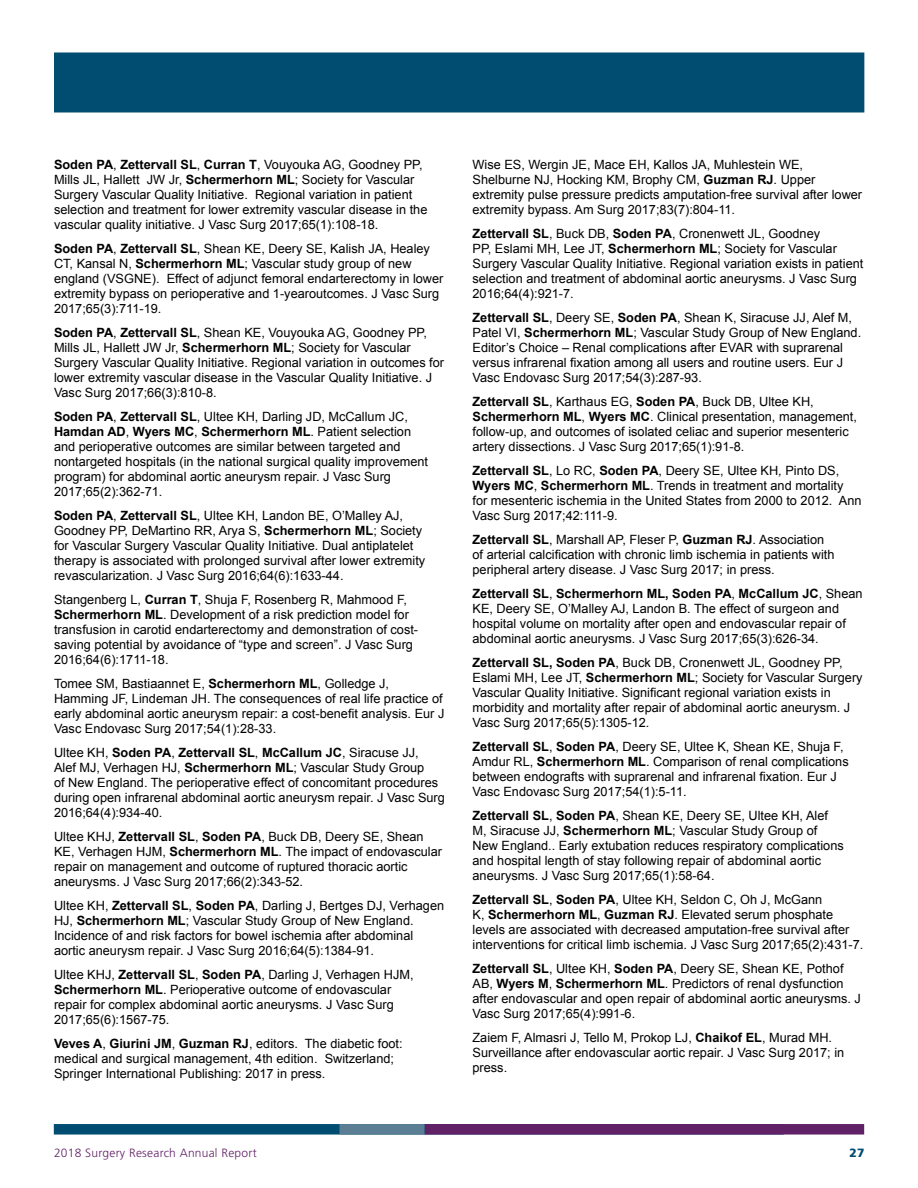
<style>
.page{position:relative;width:918px;height:1188px;background:#fff}
.page>*{position:absolute;margin:0;border:0;box-sizing:border-box;transform-origin:0 0}
.t1{font:12.75px/15px "Arial";color:#000}
.t2{font:300 12px "Frutiger";letter-spacing:.02em;color:#612166}
.t3{font:900 12px "Frutiger";color:#004d71}
.s1{font-weight:700}
.s2{font-style:italic}
</style>
<div class="page">
<div style="left:54px;top:1124px;width:730px;height:11px;background:#004d71"></div>
<div style="left:425px;top:1124px;width:439px;height:11px;background:#612166"></div>
<div style="left:340px;top:1124px;width:85px;height:11px;background:#5b7e95"></div>
<div style="left:54px;top:52px;width:810px;height:60px;background:#004d71"></div>
<p class="t1" style="left:54px;top:157px;width:375px"><span class="s1">Soden PA</span>, <span class="s1">Zettervall SL</span>, <span class="s1">Curran T</span>, Vouyouka AG, Goodney PP, Mills JL, Hallett JW Jr, <span class="s1">Schermerhorn ML</span>; Society for Vascular Surgery Vascular Quality Initiative. Regional variation in patient selection and treatment for lower extremity vascular disease in the vascular quality initiative. J Vasc Surg 2017;65(1):108-18.</p>
<p class="t1" style="left:54px;top:241px;width:391px"><span class="s1">Soden PA</span>, <span class="s1">Zettervall SL</span>, Shean KE, Deery SE, Kalish JA, Healey CT, Kansal N, <span class="s1">Schermerhorn ML</span>; Vascular study group of new england (VSGNE). Effect of adjunct femoral endarterectomy in lower extremity bypass on perioperative and 1-yearoutcomes. J Vasc Surg 2017;65(3):711-19.</p>
<p class="t1" style="left:54px;top:325px;width:392px"><span class="s1">Soden PA</span>, <span class="s1">Zettervall SL</span>, Shean KE, Vouyouka AG, Goodney PP, Mills JL, Hallett JW Jr, <span class="s1">Schermerhorn ML</span>; Society for Vascular Surgery Vascular Quality Initiative. Regional variation in outcomes for lower extremity vascular disease in the Vascular Quality Initiative. J Vasc Surg 2017;66(3):810-8.</p>
<p class="t1" style="left:54px;top:409px;width:376px"><span class="s1">Soden PA</span>, <span class="s1">Zettervall SL</span>, Ultee KH, Darling JD, McCallum JC, <span class="s1">Hamdan AD</span>, <span class="s1">Wyers MC</span>, <span class="s1">Schermerhorn ML</span>. Patient selection and perioperative outcomes are similar between targeted and nontargeted hospitals (in the national surgical quality improvement program) for abdominal aortic aneurysm repair. J Vasc Surg 2017;65(2):362-71.</p>
<p class="t1" style="left:54px;top:508px;width:373px"><span class="s1">Soden PA</span>, <span class="s1">Zettervall SL</span>, Ultee KH, Landon BE, O’Malley AJ, Goodney PP, DeMartino RR, Arya S, <span class="s1">Schermerhorn ML</span>; Society for Vascular Surgery Vascular Quality Initiative. Dual antiplatelet therapy is associated with prolonged survival after lower extremity revascularization. J Vasc Surg 2016;64(6):1633-44.</p>
<p class="t1" style="left:54px;top:592px;width:366px">Stangenberg L, <span class="s1">Curran T</span>, Shuja F, Rosenberg R, Mahmood F, <span class="s1">Schermerhorn ML</span>. Development of a risk prediction model for transfusion in carotid endarterectomy and demonstration of cost&shy;saving potential by avoidance of “type and screen”. J Vasc Surg 2016;64(6):1711-18.</p>
<p class="t1" style="left:54px;top:676px;width:392px">Tomee SM, Bastiaannet E, <span class="s1">Schermerhorn ML</span>, Golledge J, Hamming JF, Lindeman JH. The consequences of real life practice of early abdominal aortic aneurysm repair: a cost-benefit analysis. Eur J Vasc Endovasc Surg 2017;54(1):28-33.</p>
<p class="t1" style="left:54px;top:745px;width:392px">Ultee KH, <span class="s1">Soden PA</span>, <span class="s1">Zettervall SL</span>, <span class="s1">McCallum JC</span>, Siracuse JJ,<br>Alef MJ, Verhagen HJ, <span class="s1">Schermerhorn ML</span>; Vascular Study Group<br>of New England. The perioperative effect of concomitant procedures during open infrarenal abdominal aortic aneurysm repair. J Vasc Surg 2016;64(4):934-40.</p>
<p class="t1" style="left:54px;top:829px;width:390px">Ultee KHJ, <span class="s1">Zettervall SL</span>, <span class="s1">Soden PA</span>, Buck DB, Deery SE, Shean KE, Verhagen HJM, <span class="s1">Schermerhorn ML</span>. The impact of endovascular repair on management and outcome of ruptured thoracic aortic aneurysms. J Vasc Surg 2017;66(2):343-52.</p>
<p class="t1" style="left:54px;top:898px;width:392px">Ultee KH, <span class="s1">Zettervall SL</span>, <span class="s1">Soden PA</span>, Darling J, Bertges DJ, Verhagen HJ, <span class="s1">Schermerhorn ML</span>; Vascular Study Group of New England.<br>Incidence of and risk factors for bowel ischemia after abdominal aortic aneurysm repair. J Vasc Surg 2016;64(5):1384-91.</p>
<p class="t1" style="left:54px;top:967px;width:361px">Ultee KHJ, <span class="s1">Zettervall SL</span>, <span class="s1">Soden PA</span>, Darling J, Verhagen HJM, <span class="s1">Schermerhorn ML</span>. Perioperative outcome of endovascular repair for complex abdominal aortic aneurysms. J Vasc Surg 2017;65(6):1567-75.</p>
<p class="t1" style="left:54px;top:1036px;width:350px"><span class="s1">Veves A</span>, <span class="s1">Giurini JM</span>, <span class="s1">Guzman RJ</span>, editors. The diabetic foot: medical and surgical management, 4th edition. Switzerland;<br>Springer International Publishing: 2017 in press.</p>
<p class="t1" style="left:473px;top:157px;width:391px">Wise ES, Wergin JE, Mace EH, Kallos JA, Muhlestein WE, Shelburne NJ, Hocking KM, Brophy CM, <span class="s1">Guzman RJ</span>. Upper extremity pulse pressure predicts amputation-free survival after lower extremity bypass. Am Surg 2017;83(7):804-11.</p>
<p class="t1" style="left:473px;top:226px;width:392px"><span class="s1">Zettervall SL</span>, Buck DB, <span class="s1">Soden PA</span>, Cronenwett JL, Goodney<br>PP, Eslami MH, Lee JT, <span class="s1">Schermerhorn ML</span>; Society for Vascular Surgery Vascular Quality Initiative. Regional variation exists in patient selection and treatment of abdominal aortic aneurysms. J Vasc Surg 2016;64(4):921-7.</p>
<p class="t1" style="left:473px;top:310px;width:390px"><span class="s1">Zettervall SL</span>, Deery SE, <span class="s1">Soden PA</span>, Shean K, Siracuse JJ, Alef M, Patel VI, <span class="s1">Schermerhorn ML</span>; Vascular Study Group of New England.<br>Editor’s Choice – Renal complications after EVAR with suprarenal versus infrarenal fixation among all users and routine users. Eur J Vasc Endovasc Surg 2017;54(3):287-93.</p>
<p class="t1" style="left:473px;top:394px;width:386px"><span class="s1">Zettervall SL</span>, Karthaus EG, <span class="s1">Soden PA</span>, Buck DB, Ultee KH, <span class="s1">Schermerhorn ML</span>, <span class="s1">Wyers MC</span>. Clinical presentation, management, follow-up, and outcomes of isolated celiac and superior mesenteric artery dissections. J Vasc Surg 2017;65(1):91-8.</p>
<p class="t1" style="left:473px;top:463px;width:391px"><span class="s1">Zettervall SL</span>, Lo RC, <span class="s1">Soden PA</span>, Deery SE, Ultee KH<span class="s2">,</span> Pinto DS, <span class="s1">Wyers MC</span>, <span class="s1">Schermerhorn ML</span>. Trends in treatment and mortality for mesenteric ischemia in the United States from 2000 to 2012. Ann Vasc Surg 2017;42:111-9.</p>
<p class="t1" style="left:473px;top:532px;width:364px"><span class="s1">Zettervall SL</span>, Marshall AP, Fleser P, <span class="s1">Guzman RJ</span>. Association of arterial calcification with chronic limb ischemia in patients with peripheral artery disease. J Vasc Surg 2017; in press.</p>
<p class="t1" style="left:473px;top:586px;width:392px"><span class="s1">Zettervall SL</span>, <span class="s1">Schermerhorn ML, Soden PA</span>, <span class="s1">McCallum JC</span>, Shean KE, Deery SE, O’Malley AJ, Landon B. The effect of surgeon and hospital volume on mortality after open and endovascular repair of abdominal aortic aneurysms. J Vasc Surg 2017;65(3):626-34.</p>
<p class="t1" style="left:473px;top:655px;width:392px"><span class="s1">Zettervall SL, Soden PA</span>, Buck DB, Cronenwett JL, Goodney PP, Eslami MH, Lee JT, <span class="s1">Schermerhorn ML</span>; Society for Vascular Surgery Vascular Quality Initiative. Significant regional variation exists in morbidity and mortality after repair of abdominal aortic aneurysm. J Vasc Surg 2017;65(5):1305-12.</p>
<p class="t1" style="left:473px;top:739px;width:378px"><span class="s1">Zettervall SL</span>, <span class="s1">Soden PA</span>, Deery SE, Ultee K, Shean KE, Shuja F, Amdur RL, <span class="s1">Schermerhorn ML</span>. Comparison of renal complications between endografts with suprarenal and infrarenal fixation. Eur J Vasc Endovasc Surg 2017;54(1):5-11.</p>
<p class="t1" style="left:473px;top:808px;width:373px"><span class="s1">Zettervall SL</span>, <span class="s1">Soden PA</span>, Shean KE, Deery SE, Ultee KH, Alef M, Siracuse JJ, <span class="s1">Schermerhorn ML</span>; Vascular Study Group of New England.. Early extubation reduces respiratory complications and hospital length of stay following repair of abdominal aortic aneurysms. J Vasc Surg 2017;65(1):58-64.</p>
<p class="t1" style="left:473px;top:892px;width:392px"><span class="s1">Zettervall SL</span>, <span class="s1">Soden PA</span>, Ultee KH, Seldon C, Oh J, McGann<br>K, <span class="s1">Schermerhorn ML</span>, <span class="s1">Guzman RJ</span>. Elevated serum phosphate levels are associated with decreased amputation-free survival after interventions for critical limb ischemia. J Vasc Surg 2017;65(2):431-7.</p>
<p class="t1" style="left:473px;top:961px;width:390px"><span class="s1">Zettervall SL</span>, Ultee KH, <span class="s1">Soden PA</span>, Deery SE, Shean KE, Pothof AB, <span class="s1">Wyers M</span>, <span class="s1">Schermerhorn ML</span>. Predictors of renal dysfunction after endovascular and open repair of abdominal aortic aneurysms. J Vasc Surg 2017;65(4):991-6.</p>
<p class="t1" style="left:473px;top:1030px;width:373px">Zaiem F, Almasri J, Tello M, Prokop LJ, <span class="s1">Chaikof EL</span>, Murad MH.<br>Surveillance after endovascular aortic repair. J Vasc Surg 2017; in press.</p>
<p class="t2" style="left:54px;top:1146px;width:204px">2018 Surgery Research Annual Report</p>
<p class="t3" style="left:850px;top:1146px;width:16px">27</p>
</div>
